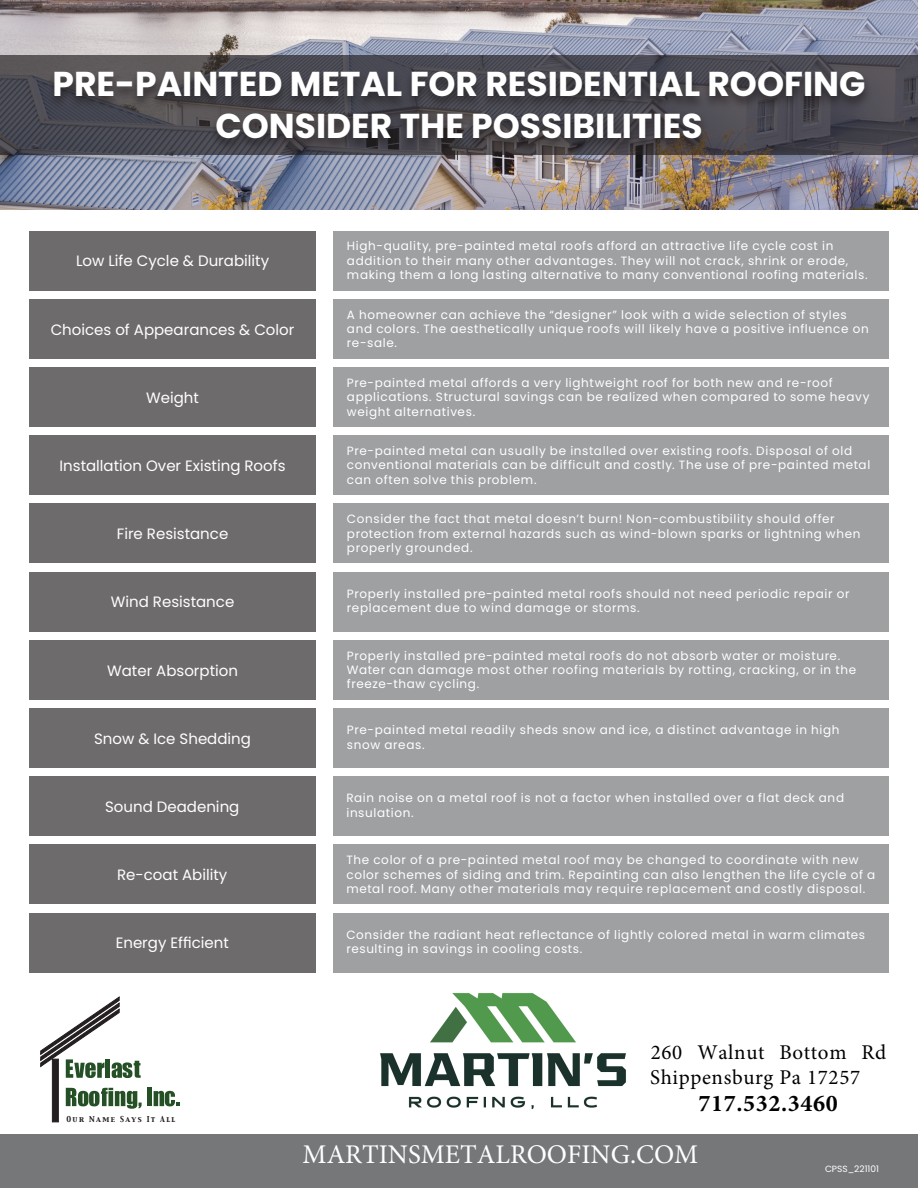
<style>
.page{position:relative;width:918px;height:1188px;background:#fff}
.page>*{position:absolute;margin:0;border:0;box-sizing:border-box;transform-origin:0 0}
.t1{font:700 34.5px "Poppins";color:#fff}
.t2{font:27px "Minion Pro";color:#fff}
.t3{font:700 24px "Minion Pro";letter-spacing:.025em;color:#000}
.t4{font:21px/25.2px "Minion Pro";letter-spacing:.03em;color:#000}
.t5{font:15px "Poppins";color:#fff}
.t6{font:12px/14.4px "Poppins";letter-spacing:.055em;color:#fff}
.t7{font:9px "Poppins";color:#fff}
.t8{font:7.2px "Capitals";letter-spacing:.19em;color:#231f20}
</style>
<div class="page">
<div style="left:0;top:1134px;width:918px;height:54px;background:#757779"></div>
<img style="left:0;top:0;width:918px;height:210px">
<svg style="left:66px;top:1088px;width:76px;height:21px"></svg>
<div style="left:147px;top:1088px;width:5px;height:18px;background:#255026"></div>
<svg style="left:154px;top:1091px;width:25px;height:15px"></svg>
<div style="left:52px;top:1059px;width:6px;height:63px;background:#231f20"></div>
<svg style="left:41px;top:997px;width:100px;height:81px"></svg>
<svg style="left:0;top:55px;width:918px;height:99px;background:#4c4a52"></svg>
<div style="left:333px;top:231px;width:556px;height:59px;background:#9ea0a1"></div>
<div style="left:30px;top:231px;width:286px;height:59px;background:#6e6b6c"></div>
<div style="left:30px;top:299px;width:286px;height:60px;background:#6e6b6c"></div>
<div style="left:333px;top:299px;width:556px;height:60px;background:#9ea0a1"></div>
<div style="left:333px;top:367px;width:556px;height:60px;background:#9ea0a1"></div>
<div style="left:333px;top:436px;width:556px;height:59px;background:#9ea0a1"></div>
<div style="left:333px;top:504px;width:556px;height:59px;background:#9ea0a1"></div>
<div style="left:333px;top:572px;width:556px;height:59px;background:#9ea0a1"></div>
<div style="left:333px;top:777px;width:556px;height:59px;background:#9ea0a1"></div>
<div style="left:333px;top:640px;width:556px;height:60px;background:#9ea0a1"></div>
<div style="left:333px;top:845px;width:556px;height:59px;background:#9ea0a1"></div>
<div style="left:333px;top:708px;width:556px;height:60px;background:#9ea0a1"></div>
<div style="left:333px;top:913px;width:556px;height:59px;background:#9ea0a1"></div>
<div style="left:30px;top:367px;width:286px;height:60px;background:#6e6b6c"></div>
<div style="left:30px;top:436px;width:286px;height:59px;background:#6e6b6c"></div>
<div style="left:30px;top:504px;width:286px;height:59px;background:#6e6b6c"></div>
<div style="left:30px;top:572px;width:286px;height:59px;background:#6e6b6c"></div>
<div style="left:29px;top:777px;width:286px;height:59px;background:#6e6b6c"></div>
<div style="left:30px;top:640px;width:286px;height:60px;background:#6e6b6c"></div>
<div style="left:29px;top:845px;width:286px;height:59px;background:#6e6b6c"></div>
<div style="left:30px;top:708px;width:286px;height:60px;background:#6e6b6c"></div>
<div style="left:29px;top:913px;width:286px;height:59px;background:#6e6b6c"></div>
<div style="left:47px;top:70px;width:825px;height:83px;background:#231f20;opacity:.75"></div>
<img style="left:380px;top:993px;width:246px;height:116px">
<p class="t1" style="left:53px;top:64px;width:814px">PRE-PAINTED METAL FOR RESIDENTIAL ROOFING</p>
<p class="t1" style="left:215px;top:105px;width:489px">CONSIDER THE POSSIBILITIES</p>
<p class="t5" style="left:76px;top:252px;width:195px">Low Life Cycle &amp; Durability</p>
<p class="t5" style="left:51px;top:321px;width:245px">Choices of Appearances &amp; Color</p>
<p class="t5" style="left:146px;top:389px;width:54px">Weight</p>
<p class="t5" style="left:60px;top:457px;width:228px">Installation Over Existing Roofs</p>
<p class="t5" style="left:117px;top:525px;width:113px">Fire Resistance</p>
<p class="t5" style="left:111px;top:593px;width:125px">Wind Resistance</p>
<p class="t5" style="left:107px;top:662px;width:132px">Water Absorption</p>
<p class="t5" style="left:94px;top:730px;width:158px">Snow &amp; Ice Shedding</p>
<p class="t5" style="left:105px;top:798px;width:136px">Sound Deadening</p>
<p class="t5" style="left:117px;top:866px;width:112px">Re-coat Ability</p>
<p class="t5" style="left:116px;top:934px;width:115px">Energy Efficient</p>
<p class="t6" style="left:347px;top:239px;width:522px">High-quality, pre-painted metal roofs afford an attractive life cycle cost in addition to their many other advantages. They will not crack, shrink or erode, making them a long lasting alternative to many conventional roofing materials.</p>
<p class="t6" style="left:347px;top:307px;width:523px">A homeowner can achieve the “designer” look with a wide selection of styles and colors. The aesthetically unique roofs will likely have a positive influence on re-sale.</p>
<p class="t6" style="left:347px;top:376px;width:524px">Pre-painted metal affords a very lightweight roof for both new and re-roof applications. Structural savings can be realized when compared to some heavy weight alternatives.</p>
<p class="t6" style="left:347px;top:444px;width:525px">Pre-painted metal can usually be installed over existing roofs. Disposal of old conventional materials can be difficult and costly. The use of pre-painted metal can often solve this problem.</p>
<p class="t6" style="left:347px;top:512px;width:515px">Consider the fact that metal doesn’t burn! Non-combustibility should offer protection from external hazards such as wind-blown sparks or lightning when properly grounded.</p>
<p class="t6" style="left:347px;top:586px;width:504px">Properly installed pre-painted metal roofs should not need periodic repair or replacement due to wind damage or storms.</p>
<p class="t6" style="left:347px;top:648px;width:511px">Properly installed pre-painted metal roofs do not absorb water or moisture.<br>Water can damage most other roofing materials by rotting, cracking, or in the freeze-thaw cycling.</p>
<p class="t6" style="left:347px;top:723px;width:494px">Pre-painted metal readily sheds snow and ice, a distinct advantage in high snow areas.</p>
<p class="t6" style="left:346px;top:791px;width:499px">Rain noise on a metal roof is not a factor when installed over a flat deck and insulation.</p>
<p class="t6" style="left:346px;top:853px;width:530px">The color of a pre-painted metal roof may be changed to coordinate with new color schemes of siding and trim. Repainting can also lengthen the life cycle of a metal roof. Many other materials may require replacement and costly disposal.</p>
<p class="t6" style="left:346px;top:927px;width:520px">Consider the radiant heat reflectance of lightly colored metal in warm climates resulting in savings in cooling costs.</p>
<p class="t8" style="left:66px;top:1114px;width:110px">Our Name Says It All</p>
<h3 class="t4" style="left:650px;top:1040px;width:238px">260 Walnut Bottom Rd<br>Shippensburg Pa 17257</h3>
<h3 class="t3" style="left:699px;top:1087px;width:141px">717.532.3460</h3>
<p class="t2" style="left:303px;top:1137px;width:397px">MARTINSMETALROOFING.COM</p>
<p class="t7" style="left:825px;top:1164px;width:55px">CPSS_221101</p>
</div>
